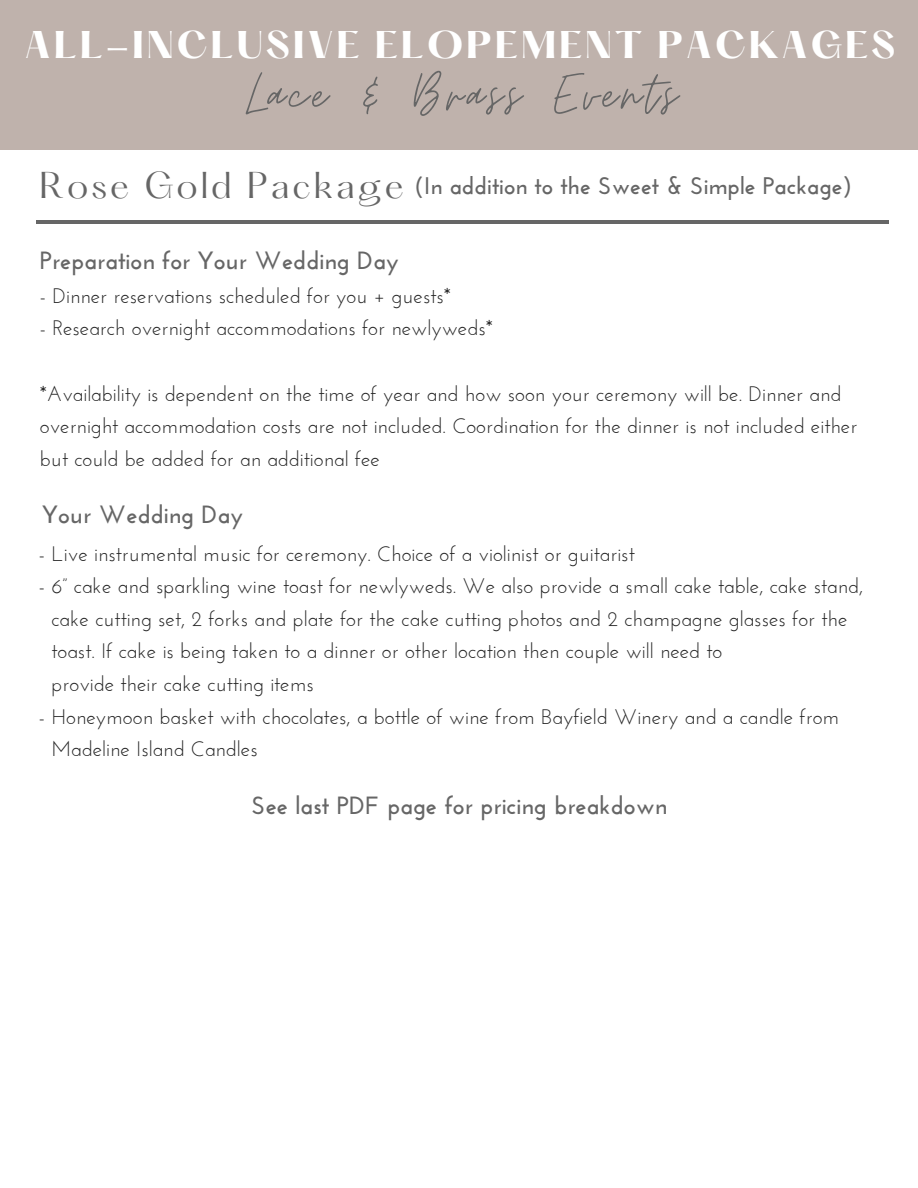
<style>
.page{position:relative;width:918px;height:1188px;background:#fff}
.page>*{position:absolute;margin:0;border:0;box-sizing:border-box;transform-origin:0 0}
.t1{font:64.05px "Moon Time";letter-spacing:.07em;color:#666}
.t2{font:700 33.75px "Hatton";letter-spacing:.07em;color:#fff}
.t3{font:32.7px "Hatton";letter-spacing:.09em;color:#666}
.t4{font:700 24.9px "Josefin Sans";color:#666}
.t5{font:700 24px "Josefin Sans";color:#666}
.t6{font:21px/32.7px "Josefin Sans";color:#222}
</style>
<div class="page">
<div style="left:0;top:0;width:918px;height:149px;background:#bfb2ac"></div>
<hr style="left:36px;top:221px;width:853px;height:3px;background:#666">
<p class="t2" style="left:25px;top:29px;width:872px">ALL-INCLUSIVE ELOPEMENT PACKAGES</p>
<p class="t1" style="left:246px;top:55px;width:433px">Lace &amp; Brass Events</p>
<p class="t3" style="left:40px;top:170px;width:366px">Rose Gold Package</p>
<p class="t5" style="left:414px;top:176px;width:440px">(In addition to the Sweet &amp; Simple Package)</p>
<p class="t4" style="left:40px;top:250px;width:360px">Preparation for Your Wedding Day</p>
<p class="t6" style="left:40px;top:281px;width:413px">- Dinner reservations scheduled for you + guests*</p>
<p class="t6" style="left:40px;top:314px;width:454px">- Research overnight accommodations for newlyweds*</p>
<p class="t6" style="left:40px;top:379px;width:803px">*Availability is dependent on the time of year and how soon your ceremony will be. Dinner and</p>
<p class="t6" style="left:40px;top:412px;width:819px">overnight accommodation costs are not included. Coordination for the dinner is not included either but could be added for an additional fee</p>
<p class="t4" style="left:42px;top:505px;width:202px">Your Wedding Day</p>
<p class="t6" style="left:39px;top:539px;width:597px">- Live instrumental music for ceremony. Choice of a violinist or guitarist</p>
<p class="t6" style="left:39px;top:572px;width:826px">- 6” cake and sparkling wine toast for newlyweds. We also provide a small cake table, cake stand,</p>
<p class="t6" style="left:52px;top:604px;width:798px">cake cutting set, 2 forks and plate for the cake cutting photos and 2 champagne glasses for the</p>
<p class="t6" style="left:52px;top:637px;width:673px">toast. If cake is being taken to a dinner or other location then couple will need to</p>
<p class="t6" style="left:52px;top:670px;width:264px">provide their cake cutting items</p>
<p class="t6" style="left:39px;top:702px;width:802px">- Honeymoon basket with chocolates, a bottle of wine from Bayfield Winery and a candle from</p>
<p class="t6" style="left:52px;top:735px;width:208px">Madeline Island Candles</p>
<p class="t4" style="left:252px;top:796px;width:417px">See last PDF page for pricing breakdown</p>
</div>
